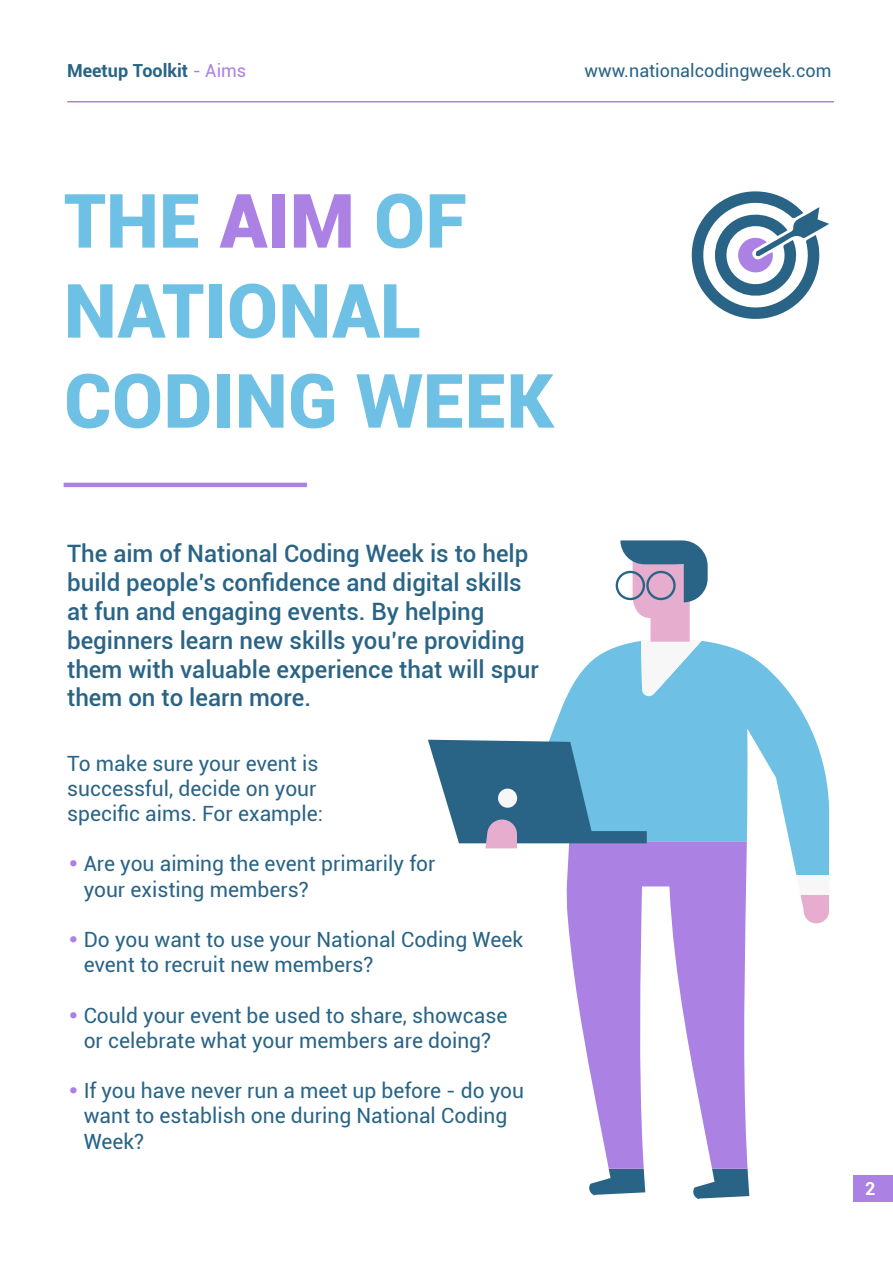
<style>
.page{position:relative;width:893px;height:1263px;background:#fff}
.page>*{position:absolute;margin:0;border:0;box-sizing:border-box;transform-origin:0 0}
.t1{font:900 75px/90px "Roboto";color:#6ec1e4}
.t2{font:500 24px/28.8px "Roboto";color:#296486}
.t3{font:21px/25.2px "Roboto";color:#296486}
.t4{font:18px "Roboto";color:#296486}
.t5{font:700 18px "Roboto";color:#296486}
.t6{font:700 18px "Roboto";color:#fff}
.s1{font-weight:400;color:#ac81e4}
.s2{color:#ac81e4}
.s3{font-family:"Century Gothic";color:#ac81e4}
</style>
<div class="page">
<div style="left:853px;top:1176px;width:40px;height:26px;background:#ac81e4"></div>
<hr style="left:64px;top:483px;width:243px;height:4px;background:#ac81e4">
<hr style="left:67px;top:101px;width:767px;height:1px;background:#ac81e4">
<svg style="left:691px;top:191px;width:138px;height:128px"></svg>
<svg style="left:487px;top:641px;width:342px;height:234px;fill:#6ec1e4"></svg>
<svg style="left:693px;top:1169px;width:56px;height:30px"></svg>
<svg style="left:589px;top:1169px;width:56px;height:27px"></svg>
<svg style="left:566px;top:841px;width:182px;height:328px;fill:#ac81e4"></svg>
<svg style="left:800px;top:895px;width:29px;height:28px"></svg>
<svg style="left:428px;top:740px;width:219px;height:108px;background:#598eae"></svg>
<svg style="left:616px;top:540px;width:92px;height:158px"></svg>
<p class="t5" style="left:67px;top:58px;width:181px">Meetup Toolkit <span class="s1">- Aims</span></p>
<p class="t4" style="left:585px;top:58px;width:248px">www.nationalcodingweek.com</p>
<h1 class="t1" style="left:64px;top:173px;width:492px">THE <span class="s2">AIM</span> OF<br>NATIONAL<br>CODING WEEK</h1>
<p class="t2" style="left:67px;top:538px;width:473px">The aim of National Coding Week is to help build people’s confidence and digital skills at fun and engaging events. By helping beginners learn new skills you’re providing them with valuable experience that will spur them on to learn more.</p>
<p class="t3" style="left:67px;top:750px;width:257px">To make sure your event is successful, decide on your specific aims. For example:</p>
<p class="t3" style="left:84px;top:850px;width:353px;text-indent:-17px"><span class="s3">•</span> Are you aiming the event primarily for your existing members?</p>
<p class="t3" style="left:84px;top:926px;width:441px;text-indent:-17px"><span class="s3">•</span> Do you want to use your National Coding Week event to recruit new members?</p>
<p class="t3" style="left:67px;top:1002px;width:442px;text-align:center"><span class="s3">•</span> Could your event be used to share, showcase or celebrate what your members are doing?</p>
<p class="t3" style="left:84px;top:1077px;width:442px;text-indent:-17px"><span class="s3">•</span> If you have never run a meet up before - do you want to establish one during National Coding<br>Week?</p>
<p class="t6" style="left:865px;top:1176px;width:12px">2</p>
</div>
